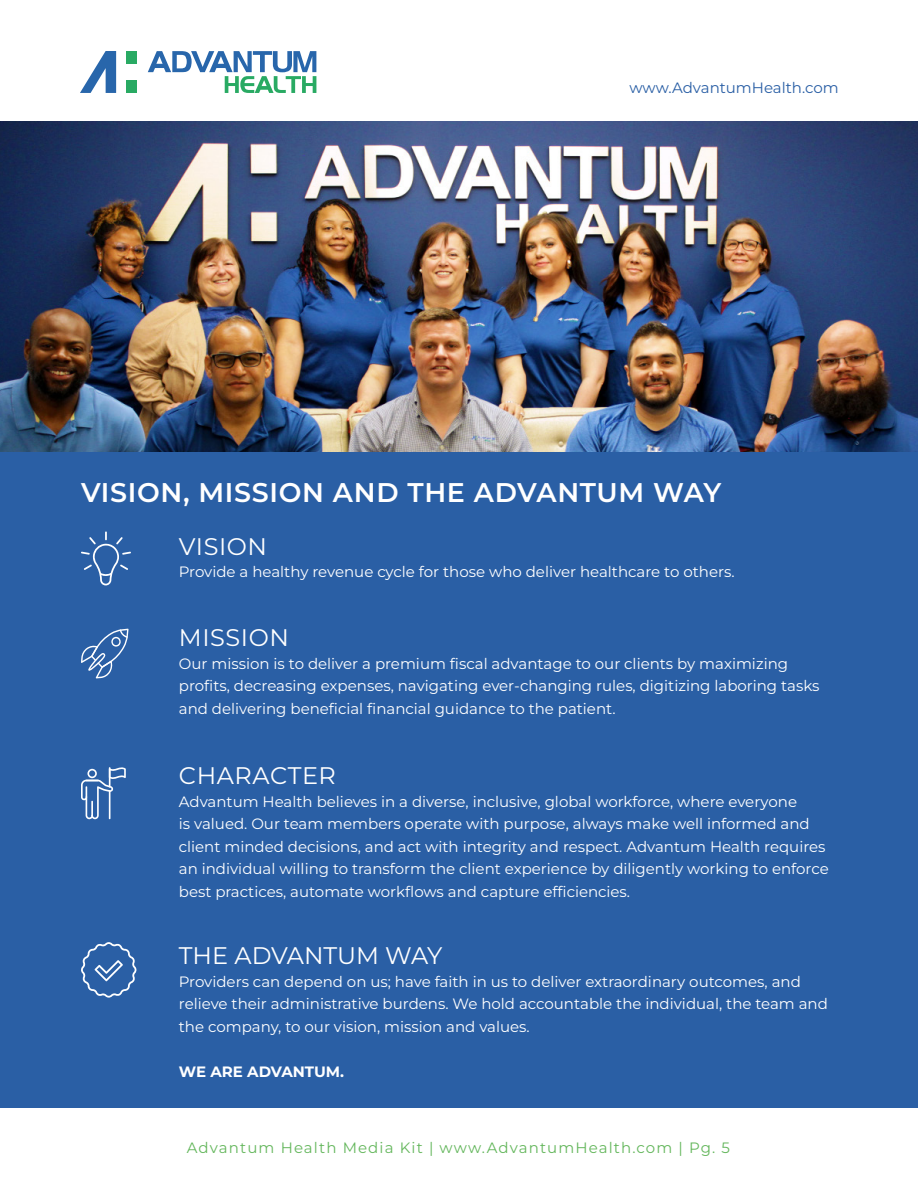
<style>
.page{position:relative;width:918px;height:1188px;background:#fff}
.page>*{position:absolute;margin:0;border:0;box-sizing:border-box;transform-origin:0 0}
.t1{font:100 27px "Montserrat";letter-spacing:.025em;color:#fff}
.t2{font:100 24px "Montserrat";letter-spacing:.025em;color:#fff}
.t3{font:100 24px "Montserrat";color:#fff}
.t4{font:100 15px/22.5px "Montserrat";color:#fff}
.t5{font:100 15px "Montserrat";letter-spacing:.075em;color:#65b75d}
.t6{font:100 15px "Montserrat";color:#2a5fa5}
</style>
<div class="page">
<svg style="left:148px;top:51px;width:168px;height:42px"></svg>
<div style="left:127px;top:51px;width:10px;height:13px;background:#29aa63"></div>
<div style="left:127px;top:80px;width:10px;height:13px;background:#29aa63"></div>
<svg style="left:80px;top:51px;width:36px;height:42px"></svg>
<img style="left:0;top:122px;width:918px;height:330px">
<div style="left:0;top:452px;width:918px;height:656px;background:#2a5fa5"></div>
<svg style="left:81px;top:531px;width:50px;height:54px"></svg>
<svg style="left:81px;top:629px;width:48px;height:49px"></svg>
<svg style="left:81px;top:767px;width:45px;height:52px"></svg>
<svg style="left:81px;top:942px;width:56px;height:56px"></svg>
<p class="t6" style="left:630px;top:78px;width:211px">www.AdvantumHealth.com</p>
<p class="t1" style="left:81px;top:474px;width:642px">VISION, MISSION AND THE ADVANTUM WAY</p>
<p class="t2" style="left:179px;top:530px;width:90px">VISION</p>
<p class="t4" style="left:179px;top:561px;width:557px">Provide a healthy revenue cycle for those who deliver healthcare to others.</p>
<p class="t2" style="left:179px;top:622px;width:112px">MISSION</p>
<p class="t4" style="left:179px;top:652px;width:642px">Our mission is to deliver a premium fiscal advantage to our clients by maximizing profits, decreasing expenses, navigating ever-changing rules, digitizing laboring tasks and delivering beneficial financial guidance to the patient.</p>
<p class="t2" style="left:179px;top:760px;width:159px">CHARACTER</p>
<p class="t4" style="left:179px;top:790px;width:651px">Advantum Health believes in a diverse, inclusive, global workforce, where everyone<br>is valued. Our team members operate with purpose, always make well informed and client minded decisions, and act with integrity and respect. Advantum Health requires an individual willing to transform the client experience by diligently working to enforce best practices, automate workflows and capture efficiencies.</p>
<p class="t3" style="left:179px;top:940px;width:265px">THE ADVANTUM WAY</p>
<p class="t4" style="left:179px;top:970px;width:651px">Providers can depend on us; have faith in us to deliver extraordinary outcomes, and relieve their administrative burdens. We hold accountable the individual, the team and the company, to our vision, mission and values.</p>
<p class="t4" style="left:179px;top:1060px;width:167px">WE ARE ADVANTUM.</p>
<p class="t5" style="left:187px;top:1138px;width:545px">Advantum Health Media Kit | www.AdvantumHealth.com | Pg. 5</p>
</div>
